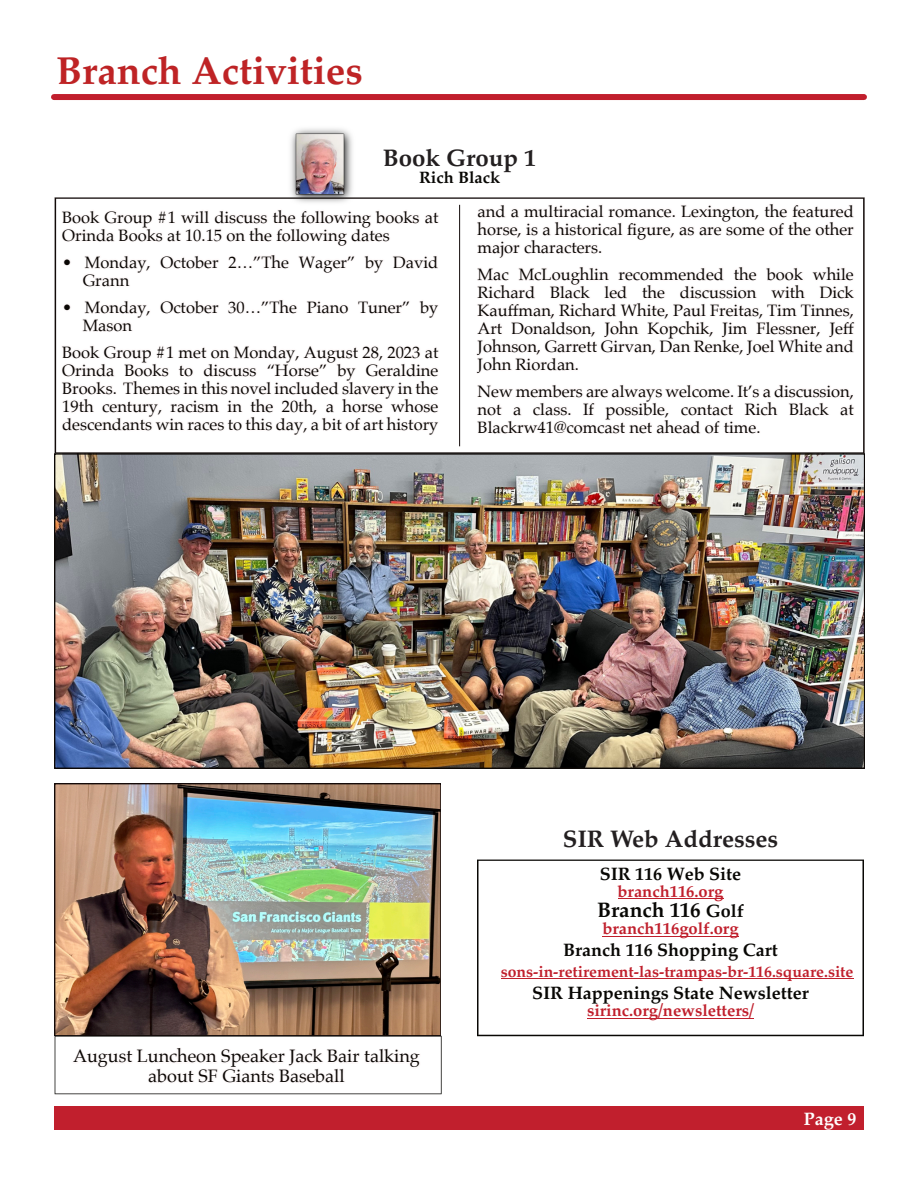
<style>
.page{position:relative;width:918px;height:1188px;background:#fff}
.page>*{position:absolute;margin:0;border:0;box-sizing:border-box;transform-origin:0 0}
.t1{font:700 39px "Palatino";color:#bf2325}
.t2{font:700 24px "Palatino";color:#231f20}
.t3{font:700 21px "Palatino";color:#080704}
.t4{font:700 18px "Palatino";color:#080704}
.t5{font:18px/19.5px "Palatino";color:#080704;text-align:center}
.t6{font:700 18px "Palatino";color:#fff}
.t7{font:16.5px/18px "Palatino";color:#080704;text-align:justify}
.t8{font:700 16.5px "Palatino";color:#c01f2c}
.t9{font:700 16.5px "Palatino";color:#080704}
.t10{font:700 15.75px "Palatino";color:#c01f2c}
.s1{font-size:18px}
</style>
<div class="page">
<div style="left:54px;top:1107px;width:810px;height:23px;background:#c11f2d"></div>
<div style="left:54px;top:94px;width:810px;height:6px;background:#c11f2d"></div>
<svg style="left:55px;top:197px;width:810px;height:257px"></svg>
<hr style="left:459px;top:205px;width:1px;height:241px;background:#120a09">
<img style="left:288px;top:128px;width:67px;height:78px">
<img style="left:58px;top:457px;width:804px;height:308px">
<div style="left:55px;top:454px;width:810px;height:314px;border:2px solid #0c0806"></div>
<img style="left:57px;top:787px;width:381px;height:246px">
<div style="left:54px;top:784px;width:387px;height:252px;border:2px solid #130a09"></div>
<svg style="left:55px;top:1036px;width:387px;height:58px"></svg>
<svg style="left:477px;top:859px;width:387px;height:177px"></svg>
<hr style="left:618px;top:898px;width:105px;height:1px;background:#c01f2c">
<hr style="left:602px;top:936px;width:137px;height:1px;background:#c01f2c">
<hr style="left:501px;top:978px;width:352px;height:1px;background:#c01f2c">
<hr style="left:587px;top:1018px;width:167px;height:1px;background:#c01f2c">
<h1 class="t1" style="left:56px;top:52px;width:308px">Branch Activities</h1>
<h2 class="t2" style="left:383px;top:146px;width:155px">Book Group 1</h2>
<p class="t9" style="left:419px;top:169px;width:83px">Rich Black</p>
<p class="t7" style="left:62px;top:209px;width:378px">Book Group #1 will discuss the following books at<br>Orinda Books at 10.15 on the following dates</p>
<p class="t7" style="left:83px;top:254px;width:357px;text-indent:-21px">• Monday, October 2…”The Wager” by David<br>Grann</p>
<p class="t7" style="left:83px;top:299px;width:357px;text-indent:-21px">• Monday, October 30…”The Piano Tuner” by<br>Mason</p>
<p class="t7" style="left:62px;top:344px;width:378px">Book Group #1 met on Monday, August 28, 2023 at Orinda Books to discuss “Horse” by Geraldine Brooks. Themes in this novel included slavery in the 19th century, racism in the 20th, a horse whose descendants win races to this day, a bit of art history</p>
<p class="t7" style="left:478px;top:203px;width:378px">and a multiracial romance. Lexington, the featured horse, is a historical figure, as are some of the other major characters.</p>
<p class="t7" style="left:478px;top:266px;width:378px">Mac McLoughlin recommended the book while Richard Black led the discussion with Dick Kauffman, Richard White, Paul Freitas, Tim Tinnes, Art Donaldson, John Kopchik, Jim Flessner, Jeff Johnson, Garrett Girvan, Dan Renke, Joel White and John Riordan.</p>
<p class="t7" style="left:478px;top:383px;width:378px">New members are always welcome. It’s a discussion, not a class. If possible, contact Rich Black at Blackrw41@comcast net ahead of time.</p>
<p class="t5" style="left:73px;top:1048px;width:348px">August Luncheon Speaker Jack Bair talking about SF Giants Baseball</p>
<h2 class="t2" style="left:563px;top:828px;width:217px">SIR Web Addresses</h2>
<p class="t4" style="left:600px;top:865px;width:143px">SIR 116 Web Site</p>
<p class="t8" style="left:618px;top:883px;width:107px">branch116.org</p>
<p class="t3" style="left:597px;top:900px;width:148px">Branch 116 <span class="s1">Golf</span></p>
<p class="t8" style="left:602px;top:920px;width:138px">branch116golf.org</p>
<p class="t4" style="left:563px;top:942px;width:216px">Branch 116 Shopping Cart</p>
<p class="t10" style="left:501px;top:964px;width:354px">sons-in-retirement-las-trampas-br-116.square.site</p>
<p class="t4" style="left:532px;top:984px;width:278px">SIR Happenings State Newsletter</p>
<p class="t8" style="left:587px;top:1002px;width:168px">sirinc.org/newsletters/</p>
<p class="t6" style="left:804px;top:1110px;width:54px">Page 9</p>
</div>
